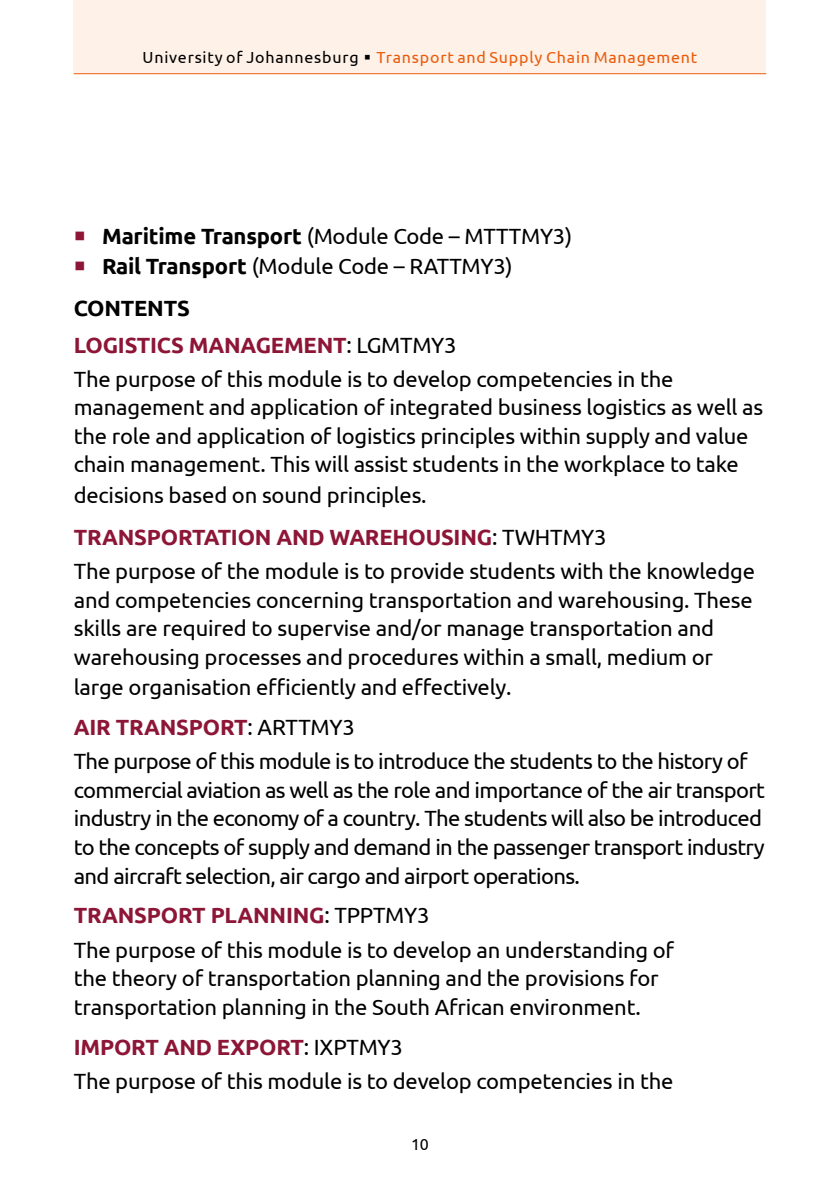
<style>
.page{position:relative;width:840px;height:1191px;background:#fff}
.page>*{position:absolute;margin:0;border:0;box-sizing:border-box;transform-origin:0 0}
.t1{font:22px/28.6px "Ubuntu";letter-spacing:-.01em;color:#000}
.t2{font:22px/28.6px "Ubuntu";letter-spacing:-.03em;color:#000}
.t3{font:700 22px/41.8px "Ubuntu";letter-spacing:-.01em;color:#000}
.t4{font:16px "Ubuntu";letter-spacing:.05em;color:#ea5b0b}
.t5{font:16px "Ubuntu";color:#000}
.s1{color:#000}
.s2{color:#8d1637}
.s3{font-weight:700}
.s4{font-weight:400}
.s5{font-weight:700;color:#8d1637}
</style>
<div class="page">
<div style="left:74px;top:0;width:691px;height:73px;background:#fef1e7"></div>
<hr style="left:74px;top:73px;width:691px;height:1px;background:#ea5b0b">
<p class="t4" style="left:142px;top:48px;width:556px"><span class="s1">University of Johannesburg</span> Transport and Supply Chain Management</p>
<p class="t1" style="left:74px;top:221px;width:499px"><span class="s2">○</span> <span class="s3">Maritime Transport</span> (Module Code – MTTTMY3)</p>
<p class="t3" style="left:74px;top:245px;width:440px"><span class="s2">○</span> Rail Transport <span class="s4">(Module Code – RATTMY3)<br></span>CONTENTS</p>
<p class="t1" style="left:74px;top:327px;width:600px;line-height:34.2px"><span class="s5">LOGISTICS MANAGEMENT</span>: LGMTMY3<br>The purpose of this module is to develop competencies in the</p>
<p class="t1" style="left:74px;top:392px;width:690px">management and application of integrated business logistics as well as the role and application of logistics principles within supply and value chain management. This will assist students in the workplace to take</p>
<p class="t1" style="left:74px;top:473px;width:534px;line-height:41.8px">decisions based on sound principles.<br><span class="s5">TRANSPORTATION AND WAREHOUSING</span>: TWHTMY3</p>
<p class="t1" style="left:74px;top:556px;width:682px">The purpose of the module is to provide students with the knowledge and competencies concerning transportation and warehousing. These skills are required to supervise and/or manage transportation and warehousing processes and procedures within a small, medium or</p>
<p class="t1" style="left:74px;top:667px;width:439px;line-height:39.8px">large organisation efficiently and effectively.<br><span class="s5">AIR TRANSPORT</span>: ARTTMY3</p>
<p class="t2" style="left:74px;top:746px;width:692px">The purpose of this module is to introduce the students to the history of commercial aviation as well as the role and importance of the air transport industry in the economy of a country. The students will also be introduced to the concepts of supply and demand in the passenger transport industry and aircraft selection, air cargo and airport operations.</p>
<p class="t1" style="left:74px;top:898px;width:601px;line-height:34.2px"><span class="s5">TRANSPORT PLANNING</span>: TPPTMY3<br>The purpose of this module is to develop an understanding of</p>
<p class="t1" style="left:74px;top:963px;width:586px">the theory of transportation planning and the provisions for transportation planning in the South African environment.</p>
<p class="t1" style="left:74px;top:1029px;width:600px;line-height:34.2px"><span class="s5">IMPORT AND EXPORT</span>: IXPTMY3<br>The purpose of this module is to develop competencies in the</p>
<p class="t5" style="left:411px;top:1134px;width:19px">10</p>
</div>
